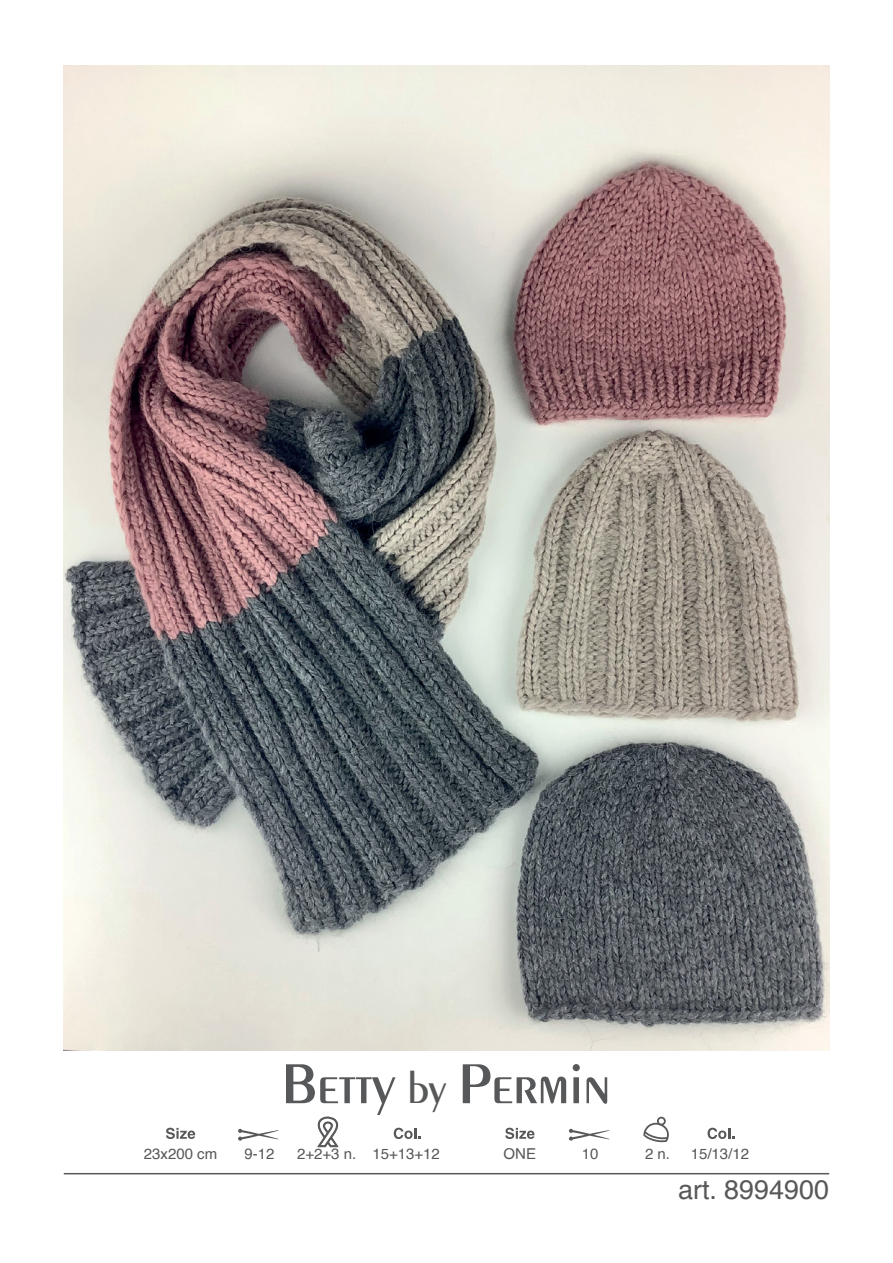
<style>
.page{position:relative;width:893px;height:1263px;background:#fff}
.page>*{position:absolute;margin:0;border:0;box-sizing:border-box;transform-origin:0 0}
.t1{font:60px "Penguin Plain";color:#57585a}
.t2{font:27px "Helvetica";color:#57585a}
.t3{font:15px "Helvetica";color:#57585a}
.s1{font-size:45px}
</style>
<div class="page">
<hr style="left:64px;top:1173px;width:765px;height:1px;background:#57585a">
<svg style="left:238px;top:1129px;width:41px;height:12px"></svg>
<svg style="left:569px;top:1129px;width:41px;height:12px"></svg>
<svg style="left:394px;top:1128px;width:26px;height:11px"></svg>
<svg style="left:708px;top:1128px;width:26px;height:11px"></svg>
<svg style="left:166px;top:1128px;width:29px;height:11px"></svg>
<svg style="left:505px;top:1128px;width:29px;height:11px"></svg>
<svg style="left:317px;top:1117px;width:22px;height:30px"></svg>
<svg style="left:643px;top:1117px;width:26px;height:25px"></svg>
<img style="left:64px;top:66px;width:765px;height:984px">
<h1 class="t1" style="left:282px;top:1048px;width:330px">Betty <span class="s1">by</span> Permin</h1>
<p class="t3" style="left:144px;top:1142px;width:75px">23x200 cm</p>
<p class="t3" style="left:244px;top:1142px;width:32px">9-12</p>
<p class="t3" style="left:297px;top:1142px;width:144px">2+2+3 n. 15+13+12</p>
<p class="t3" style="left:504px;top:1142px;width:34px">ONE</p>
<p class="t3" style="left:582px;top:1142px;width:18px">10</p>
<p class="t3" style="left:645px;top:1142px;width:27px">2 n.</p>
<p class="t3" style="left:691px;top:1142px;width:60px">15/13/12</p>
<h2 class="t2" style="left:678px;top:1168px;width:153px">art. 8994900</h2>
</div>
